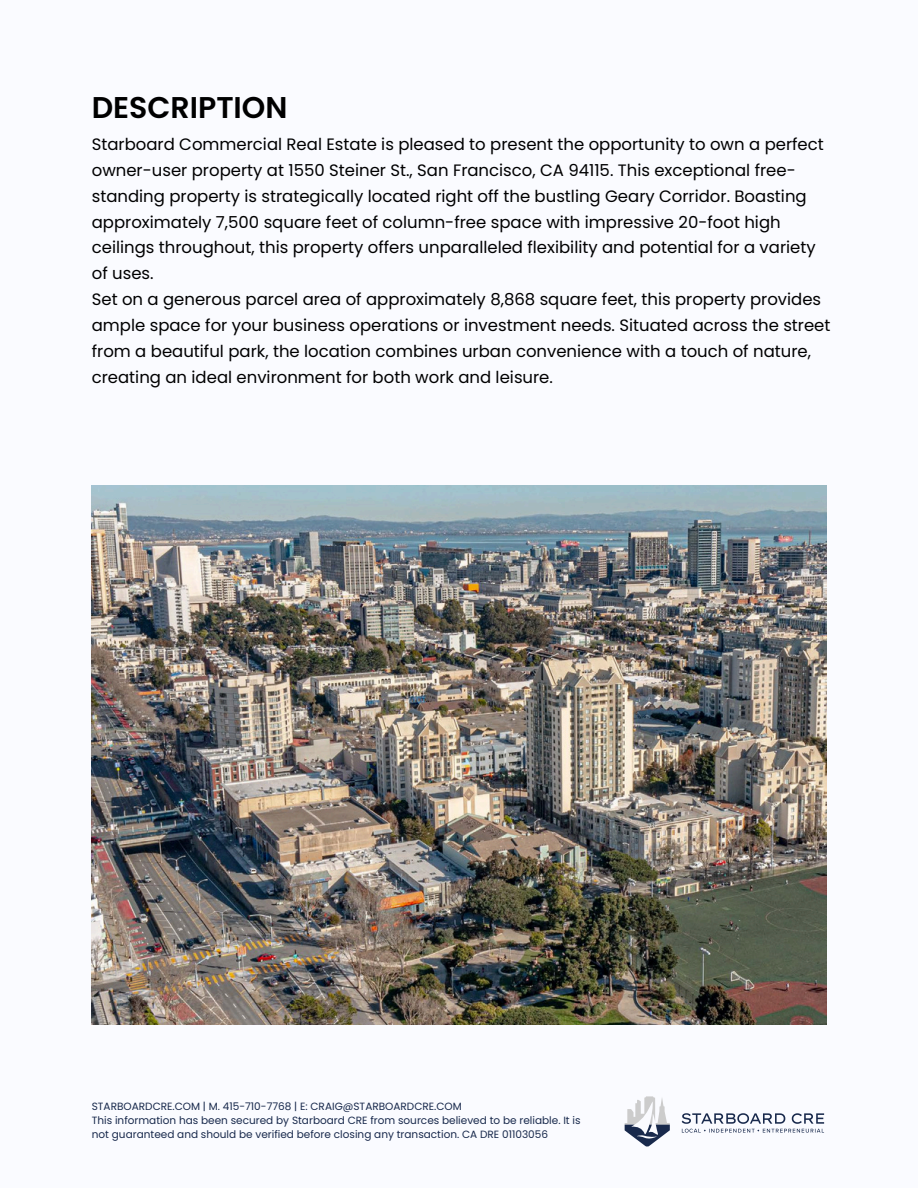
<style>
.page{position:relative;width:918px;height:1188px;background:#fafbff}
.page>*{position:absolute;margin:0;border:0;box-sizing:border-box;transform-origin:0 0}
.t1{font:600 30px "Poppins";color:#000}
.t2{font:16.5px/25.8px "Poppins";color:#000}
.t3{font:10.5px/14px "Poppins";color:#18294c}
</style>
<div class="page">
<svg style="left:625px;top:1096px;width:45px;height:51px"></svg>
<svg style="left:682px;top:1113px;width:142px;height:20px"></svg>
<img style="left:92px;top:486px;width:734px;height:539px">
<h1 class="t1" style="left:92px;top:87px;width:197px">DESCRIPTION</h1>
<p class="t2" style="left:92px;top:131px;width:740px">Starboard Commercial Real Estate is pleased to present the opportunity to own a perfect owner-user property at 1550 Steiner St., San Francisco, CA 94115. This exceptional free&shy;standing property is strategically located right off the bustling Geary Corridor. Boasting approximately 7,500 square feet of column-free space with impressive 20-foot high ceilings throughout, this property offers unparalleled flexibility and potential for a variety of uses.<br>Set on a generous parcel area of approximately 8,868 square feet, this property provides ample space for your business operations or investment needs. Situated across the street from a beautiful park, the location combines urban convenience with a touch of nature, creating an ideal environment for both work and leisure.</p>
<p class="t3" style="left:92px;top:1099px;width:372px">STARBOARDCRE.COM | M. 415-710-7768 | E: CRAIG@STARBOARDCRE.COM</p>
<p class="t3" style="left:92px;top:1113px;width:490px">This information has been secured by Starboard CRE from sources believed to be reliable. It is not guaranteed and should be verified before closing any transaction. CA DRE 01103056</p>
</div>
